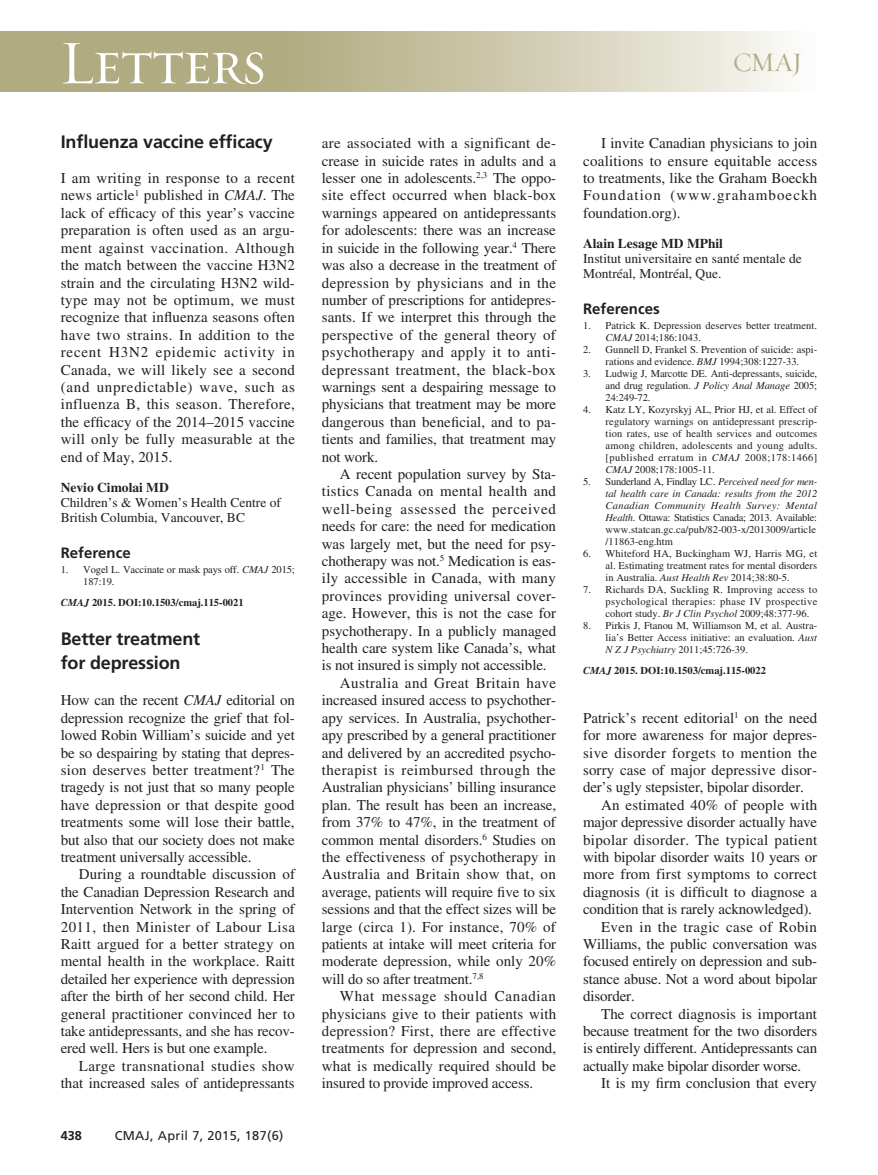
<style>
.page{position:relative;width:878px;height:1175px;background:#fff}
.page>*{position:absolute;margin:0;border:0;box-sizing:border-box;transform-origin:0 0}
.t1{font:63px "Requiem Display HTF Small Caps";letter-spacing:-.03em;color:#fff}
.t2{font:27px "Requiem Display HTF Roman";color:#b1ab81}
.t3{font:700 18px/24px "Frutiger LT Std";letter-spacing:-.01em;color:#231f20}
.PJ{font:15px/17.4px "Times LT Std";letter-spacing:-.01em;color:#231f20;text-align:justify}
.RH{font:700 15px "Frutiger LT Std";color:#231f20}
.N9{font:13.5px/15px "Times LT Std";color:#231f20}
.t4{font:12.75px "Frutiger LT Std";letter-spacing:.025em;color:#231f20}
.t5{font:700 12.75px "Frutiger LT Std";color:#231f20}
.REF{font:10.5px/12px "Times LT Std";color:#231f20;text-align:justify}
.REF-2{font:10.5px/12px "Times LT Std";letter-spacing:-.025em;color:#231f20}
.DOI{font:700 10.5px "Times LT Std";color:#231f20}
.s1{font-style:italic}
.s2{font-weight:700}
</style>
<div class="page">
<div style="left:0;top:32px;width:299px;height:60px;background:#b1ab81"></div>
<div style="left:282px;top:32px;width:535px;height:60px;background:linear-gradient(to right,#afa87d,#fbfaf7)"></div>
<h1 class="t1" style="left:59px;top:26px;width:209px">Letters</h1>
<h2 class="t2" style="left:733px;top:46px;width:71px">CMAJ</h2>
<h1 class="t3" style="left:61px;top:130px;width:213px">Influenza vaccine efficacy</h1>
<p class="PJ" style="left:61px;top:169px;width:236px">I am writing in response to a recent news article<sup>1</sup> published in <span class="s1">CMAJ</span>. The lack of efficacy of this year’s vaccine preparation is often used as an argu&shy;ment against vaccination. Although the match between the vaccine H3N2 strain and the circulating H3N2 wild&shy;type may not be optimum, we must recognize that influenza seasons often have two strains. In addition to the recent H3N2 epidemic activity in Canada, we will likely see a second (and unpredictable) wave, such as influenza B, this season. Therefore, the efficacy of the 2014–2015 vaccine will only be fully measurable at the end of May, 2015.</p>
<p class="N9" style="left:61px;top:479px;width:222px"><span class="s2">Nevio Cimolai MD<br></span>Children’s &amp; Women’s Health Centre of<br>British Columbia, Vancouver, BC</p>
<p class="RH" style="left:61px;top:543px;width:72px">Reference</p>
<p class="REF" style="left:83px;top:563px;width:213px;text-indent:-22px">1. Vogel L. Vaccinate or mask pays off. <span class="s1">CMAJ</span> 2015;<br>187:19.</p>
<p class="DOI" style="left:61px;top:596px;width:184px"><span class="s1">CMAJ</span> 2015. DOI:10.1503/cmaj.115-0021</p>
<h1 class="t3" style="left:61px;top:626px;width:141px">Better treatment for depression</h1>
<p class="PJ" style="left:61px;top:691px;width:236px">How can the recent <span class="s1">CMAJ</span> editorial on depression recognize the grief that fol&shy;lowed Robin William’s suicide and yet be so despairing by stating that depres&shy;sion deserves better treatment?<sup>1</sup> The tragedy is not just that so many people have depression or that despite good treatments some will lose their battle, but also that our society does not make treatment universally accessible.</p>
<p class="PJ" style="left:61px;top:865px;width:236px;text-indent:18px">During a roundtable discussion of the Canadian Depression Research and Intervention Network in the spring of 2011, then Minister of Labour Lisa Raitt argued for a better strategy on mental health in the workplace. Raitt detailed her experience with depression after the birth of her second child. Her general practitioner convinced her to take antidepressants, and she has recov&shy;ered well. Hers is but one example.</p>
<p class="PJ" style="left:61px;top:1057px;width:235px;text-align:right">Large transnational studies show that increased sales of antidepressants</p>
<p class="t5" style="left:61px;top:1127px;width:23px">438</p>
<p class="t4" style="left:115px;top:1127px;width:170px">CMAJ, April 7, 2015, 187(6)</p>
<p class="PJ" style="left:322px;top:134px;width:236px">are associated with a significant de&shy;crease in suicide rates in adults and a lesser one in adolescents.<sup>2,3</sup> The oppo&shy;site effect occurred when black-box warnings appeared on antidepressants for adolescents: there was an increase in suicide in the following year.<sup>4</sup> There was also a decrease in the treatment of depression by physicians and in the number of prescriptions for antidepres&shy;sants. If we interpret this through the perspective of the general theory of psychotherapy and apply it to anti&shy;depressant treatment, the black-box warnings sent a despairing message to physicians that treatment may be more dangerous than beneficial, and to pa&shy;tients and families, that treatment may not work.</p>
<p class="PJ" style="left:322px;top:465px;width:236px;text-indent:18px">A recent population survey by Sta&shy;tistics Canada on mental health and well-being assessed the perceived needs for care: the need for medication was largely met, but the need for psy&shy;chotherapy was not.<sup>5</sup> Medication is eas&shy;ily accessible in Canada, with many provinces providing universal cover&shy;age. However, this is not the case for psychotherapy. In a publicly managed health care system like Canada’s, what is not insured is simply not accessible.</p>
<p class="PJ" style="left:322px;top:674px;width:236px;text-indent:18px">Australia and Great Britain have increased insured access to psychother&shy;apy services. In Australia, psychother&shy;apy prescribed by a general practitioner and delivered by an accredited psycho&shy;therapist is reimbursed through the Australian physicians’ billing insurance plan. The result has been an increase, from 37% to 47%, in the treatment of common mental disorders.<sup>6</sup> Studies on the effectiveness of psychotherapy in Australia and Britain show that, on average, patients will require five to six sessions and that the effect sizes will be large (circa 1). For instance, 70% of patients at intake will meet criteria for moderate depression, while only 20% will do so after treatment.<sup>7,8</sup></p>
<p class="PJ" style="left:322px;top:987px;width:236px;text-indent:18px">What message should Canadian physicians give to their patients with depression? First, there are effective treatments for depression and second, what is medically required should be insured to provide improved access.</p>
<p class="PJ" style="left:583px;top:134px;width:236px;text-indent:18px">I invite Canadian physicians to join coalitions to ensure equitable access to treatments, like the Graham Boeckh Foundation (www.grahamboeckh foundation.org).</p>
<p class="N9" style="left:583px;top:236px;width:220px"><span class="s2">Alain Lesage MD MPhil<br></span>Institut universitaire en santé mentale de<br>Montréal, Montréal, Que.</p>
<p class="RH" style="left:583px;top:300px;width:78px">References</p>
<p class="REF" style="left:605px;top:319px;width:213px;text-indent:-22px">1. Patrick K. Depression deserves better treatment.<br><span class="s1">CMAJ</span> 2014;186:1043.</p>
<p class="REF" style="left:583px;top:343px;width:236px;text-align:center">2. Gunnell D, Frankel S. Prevention of suicide: aspi&shy;rations and evidence. <span class="s1">BMJ</span> 1994;308:1227-33.</p>
<p class="REF" style="left:605px;top:367px;width:213px;text-indent:-22px">3. Ludwig J, Marcotte DE. Anti-depressants, suicide, and drug regulation. <span class="s1">J Policy Anal Manage</span> 2005; 24:249-72.</p>
<p class="REF" style="left:605px;top:403px;width:213px;text-indent:-22px">4. Katz LY, Kozyrskyj AL, Prior HJ, et al. Effect of regulatory warnings on antidepressant prescrip&shy;tion rates, use of health services and outcomes among children, adolescents and young adults. [published erratum in <span class="s1">CMAJ</span> 2008;178:1466] <span class="s1">CMAJ</span> 2008;178:1005-11.</p>
<p class="REF-2" style="left:605px;top:475px;width:213px;text-indent:-22px">5. Sunderland A, Findlay LC. <span class="s1">Perceived need for men&shy;tal health care in Canada: results from the 2012<br>Canadian Community Health Survey: Mental Health</span>. Ottawa: Statistics Canada; 2013. Available: www.statcan.gc.ca/pub/82-003-x/2013009/article /11863-eng.htm</p>
<p class="REF" style="left:605px;top:547px;width:213px;text-indent:-22px">6. Whiteford HA, Buckingham WJ, Harris MG, et al. Estimating treatment rates for mental disorders in Australia. <span class="s1">Aust Health Rev</span> 2014;38:80-5.</p>
<p class="REF" style="left:605px;top:583px;width:213px;text-indent:-22px">7. Richards DA, Suckling R. Improving access to psychological therapies: phase IV prospective cohort study. <span class="s1">Br J Clin Psychol</span> 2009;48:377-96.</p>
<p class="REF" style="left:605px;top:619px;width:213px;text-indent:-22px">8. Pirkis J, Ftanou M, Williamson M, et al. Austra&shy;lia’s Better Access initiative: an evaluation. <span class="s1">Aust N Z J Psychiatry</span> 2011;45:726-39.</p>
<p class="DOI" style="left:583px;top:664px;width:184px"><span class="s1">CMAJ</span> 2015. DOI:10.1503/cmaj.115-0022</p>
<p class="PJ" style="left:583px;top:709px;width:236px">Patrick’s recent editorial<sup>1</sup> on the need for more awareness for major depres&shy;sive disorder forgets to mention the sorry case of major depressive disor&shy;der’s ugly stepsister, bipolar disorder.</p>
<p class="PJ" style="left:583px;top:796px;width:236px;text-indent:18px">An estimated 40% of people with major depressive disorder actually have bipolar disorder. The typical patient with bipolar disorder waits 10 years or more from first symptoms to correct diagnosis (it is difficult to diagnose a condition that is rarely acknowledged).</p>
<p class="PJ" style="left:583px;top:917px;width:236px;text-indent:18px">Even in the tragic case of Robin Williams, the public conversation was focused entirely on depression and sub&shy;stance abuse. Not a word about bipolar disorder.</p>
<p class="PJ" style="left:583px;top:1004px;width:236px;text-indent:18px">The correct diagnosis is important because treatment for the two disorders is entirely different. Antidepressants can actually make bipolar disorder worse.</p>
<p class="PJ" style="left:601px;top:1074px;width:217px">It is my firm conclusion that every</p>
</div>
